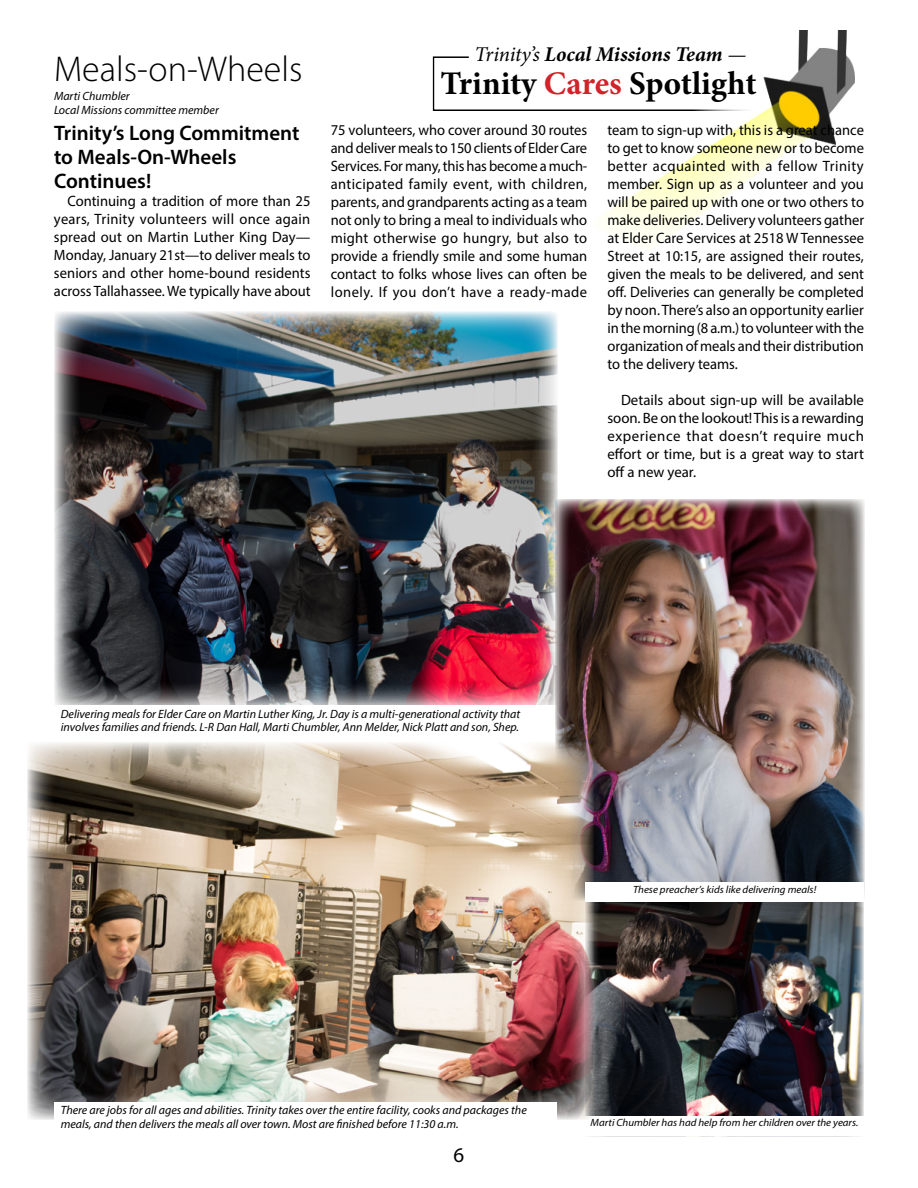
<style>
.page{position:relative;width:918px;height:1188px;background:#fff}
.page>*{position:absolute;margin:0;border:0;box-sizing:border-box;transform-origin:0 0}
.t1{font:300 36px "Myriad Pro";color:#000}
.t2{font:700 33px "Minion Pro";color:#000}
.t3{font:600 21px/24px "Myriad Pro";color:#000}
.t4{font:italic 700 21px "Minion Pro";letter-spacing:-.005em;color:#000}
.t5{font:21px "Myriad Pro";color:#000}
.t6{font:15px/18px "Myriad Pro";color:#000;text-align:justify}
.t7{font:italic 12px/13.5px "Myriad Pro";color:#000}
.t8{font:italic 10.5px "Myriad Pro";color:#000;scale:1.04 1}
.s1{font-weight:400}
.s2{color:#d2232a}
</style>
<div class="page">
<img style="left:600px;top:148px;width:192px;height:94px">
<div style="left:433px;top:56px;width:327px;height:55px;border:2px solid #000"></div>
<div style="left:469px;top:31px;width:294px;height:72px;background:#fff"></div>
<img style="left:585px;top:30px;width:270px;height:118px">
<img style="left:54px;top:312px;width:503px;height:393px">
<img style="left:590px;top:902px;width:274px;height:235px">
<div style="left:585px;top:1116px;width:279px;height:20px;background:#fff"></div>
<img style="left:555px;top:500px;width:309px;height:382px">
<img style="left:27px;top:742px;width:567px;height:377px">
<div style="left:54px;top:1102px;width:502px;height:32px;background:#fff"></div>
<div style="left:585px;top:882px;width:279px;height:20px;background:#fff"></div>
<h1 class="t1" style="left:54px;top:49px;width:250px">Meals-on-Wheels</h1>
<p class="t7" style="left:54px;top:89px;width:166px">Marti Chumbler<br>Local Missions committee member</p>
<h3 class="t3" style="left:54px;top:120px;width:247px">Trinity’s Long Commitment to Meals-On-Wheels<br>Continues!</h3>
<p class="t6" style="left:54px;top:192px;width:258px;text-indent:14px">Continuing a tradition of more than 25 years, Trinity volunteers will once again spread out on Martin Luther King Day— Monday, January 21st—to deliver meals to seniors and other home-bound residents across Tallahassee. We typically have about</p>
<h3 class="t4" style="left:474px;top:40px;width:273px"><span class="s1">Trinity’s</span> Local Missions Team <span class="s1">—</span></h3>
<h2 class="t2" style="left:440px;top:60px;width:318px">Trinity <span class="s2">Cares</span> Spotlight</h2>
<p class="t6" style="left:331px;top:121px;width:258px">75 volunteers, who cover around 30 routes and deliver meals to 150 clients of Elder Care Services. For many, this has become a much&shy;anticipated family event, with children, parents, and grandparents acting as a team not only to bring a meal to individuals who might otherwise go hungry, but also to provide a friendly smile and some human contact to folks whose lives can often be lonely. If you don’t have a ready-made</p>
<p class="t6" style="left:608px;top:121px;width:258px">team to sign-up with, this is a great chance to get to know someone new or to become better acquainted with a fellow Trinity member. Sign up as a volunteer and you will be paired up with one or two others to make deliveries. Delivery volunteers gather at Elder Care Services at 2518 W Tennessee Street at 10:15, are assigned their routes, given the meals to be delivered, and sent off. Deliveries can generally be completed by noon. There’s also an opportunity earlier in the morning (8 a.m.) to volunteer with the organization of meals and their distribution to the delivery teams.</p>
<p class="t6" style="left:608px;top:391px;width:258px;text-indent:13px">Details about sign-up will be available soon. Be on the lookout! This is a rewarding experience that doesn’t require much effort or time, but is a great way to start off a new year.</p>
<p class="t7" style="left:61px;top:707px;width:461px">Delivering meals for Elder Care on Martin Luther King, Jr. Day is a multi-generational activity that involves families and friends. L-R Dan Hall, Marti Chumbler, Ann Melder, Nick Platt and son, Shep.</p>
<p class="t8" style="left:633px;top:883px;width:178px">These preacher’s kids like delivering meals!</p>
<p class="t7" style="left:61px;top:1103px;width:468px">There are jobs for all ages and abilities. Trinity takes over the entire facility, cooks and packages the meals, and then delivers the meals all over town. Most are finished before 11:30 a.m.</p>
<h3 class="t5" style="left:454px;top:1142px;width:12px">6</h3>
<p class="t8" style="left:591px;top:1116px;width:259px">Marti Chumbler has had help from her children over the years.</p>
</div>
